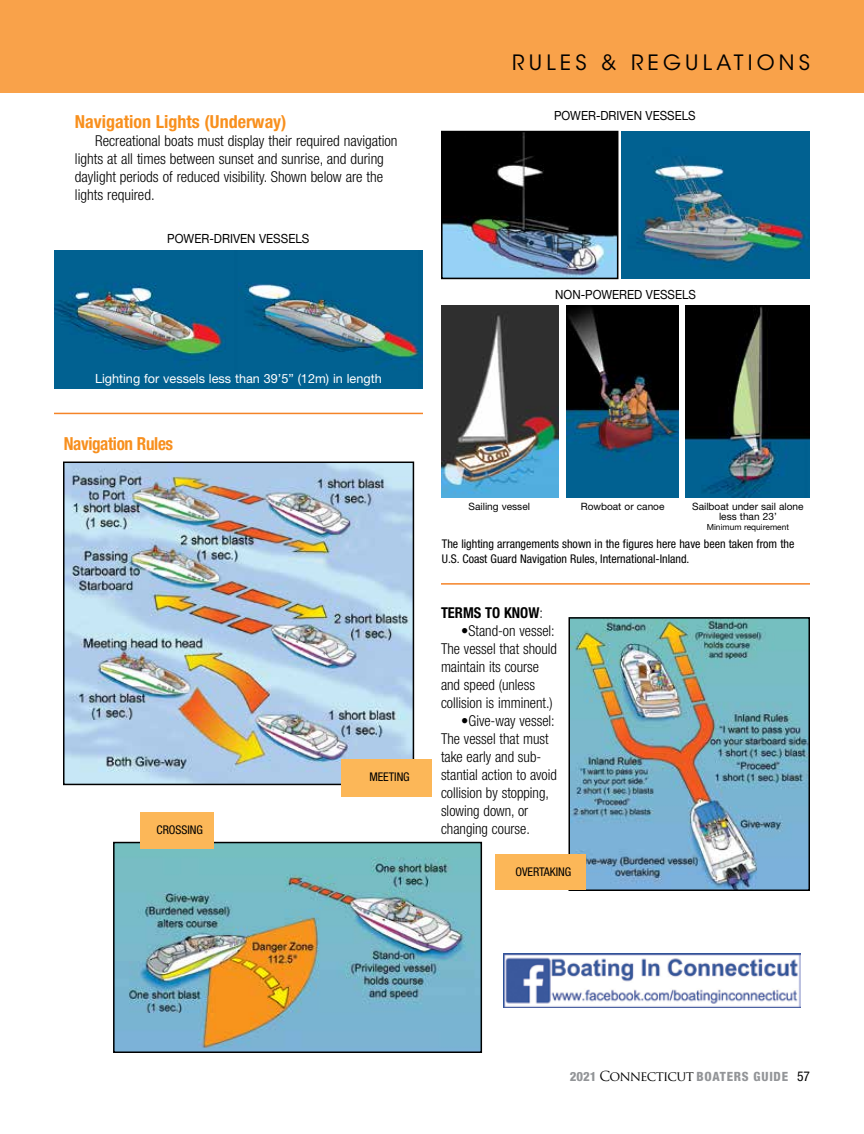
<style>
.page{position:relative;width:864px;height:1134px;background:#fff}
.page>*{position:absolute;margin:0;border:0;box-sizing:border-box;transform-origin:0 0}
.t1{font:21px "ITC Avant Garde Std";letter-spacing:.2em;color:#000}
.t2{font:700 condensed 18px "Helvetica Neue LT Std";color:#f8901e}
.t3{font:700 condensed 18px "Helvetica Neue LT Std";letter-spacing:-.02em;color:#f78f1e;scale:.95 1}
.t4{font:300 condensed 15px/18px "Helvetica Neue LT Std";color:#000}
.t5{font:700 condensed 15px "Helvetica Neue LT Std";color:#000}
.t6{font:800 condensed 12.75px "Helvetica Neue LT Std";letter-spacing:.06em;color:#939598}
.t7{font:12.6px "Helvetica Neue LT Std";color:#000;scale:.92 1}
.t8{font:12.6px "Helvetica Neue LT Std";color:#fff}
.t9{font:condensed 12px/15px "Helvetica Neue LT Std";color:#000}
.t10{font:10.05px/10.1px "Helvetica Neue LT Std";color:#000;text-align:center}
.t11{font:8.4px "Helvetica Neue LT Std";color:#000}
.s1{font-weight:300}
.s2{font-family:"Trajan Pro";font-weight:400;font-stretch:normal;font-size:13.5px;color:#000}
.s3{font-weight:400;font-size:13.5px;color:#000}
</style>
<div class="page">
<img style="left:441px;top:305px;width:117px;height:193px">
<img style="left:566px;top:305px;width:112px;height:193px">
<img style="left:686px;top:305px;width:123px;height:193px">
<img style="left:621px;top:132px;width:188px;height:146px">
<img style="left:444px;top:134px;width:171px;height:142px">
<div style="left:441px;top:131px;width:177px;height:148px;border:2px solid #000"></div>
<img style="left:54px;top:250px;width:184px;height:138px">
<img style="left:238px;top:250px;width:185px;height:138px">
<img style="left:66px;top:465px;width:345px;height:317px">
<div style="left:63px;top:462px;width:351px;height:323px;border:2px solid #000"></div>
<img style="left:116px;top:845px;width:363px;height:205px">
<div style="left:113px;top:842px;width:369px;height:211px;border:2px solid #000"></div>
<img style="left:571px;top:620px;width:236px;height:268px">
<div style="left:568px;top:617px;width:242px;height:274px;border:2px solid #000"></div>
<div style="left:341px;top:759px;width:91px;height:37px;background:#fcb758"></div>
<div style="left:140px;top:812px;width:74px;height:36px;background:#fcb758"></div>
<div style="left:495px;top:854px;width:91px;height:36px;background:#fcb758"></div>
<div style="left:0;top:0;width:864px;height:93px;background:#f9a24a"></div>
<hr style="left:54px;top:413px;width:369px;height:1px;background:#f58427">
<hr style="left:441px;top:583px;width:369px;height:2px;background:#f58427">
<img style="left:503px;top:954px;width:297px;height:54px">
<p class="t2" style="left:75px;top:111px;width:213px">Navigation Lights (Underway)</p>
<p class="t4" style="left:75px;top:132px;width:324px;text-indent:20px">Recreational boats must display their required navigation lights at all times between sunset and sunrise, and during daylight periods of reduced visibility. Shown below are the lights required.</p>
<p class="t7" style="left:167px;top:231px;width:156px">POWER-DRIVEN VESSELS</p>
<p class="t8" style="left:95px;top:371px;width:288px">Lighting for vessels less than 39’5” (12m) in length</p>
<p class="t3" style="left:64px;top:432px;width:117px">Navigation Rules</p>
<p class="t9" style="left:157px;top:822px;width:48px">CROSSING</p>
<p class="t9" style="left:369px;top:770px;width:42px">MEETING</p>
<h1 class="t1" style="left:512px;top:49px;width:299px">RULES &amp; REGULATIONS</h1>
<p class="t7" style="left:554px;top:108px;width:156px">POWER-DRIVEN VESSELS</p>
<p class="t7" style="left:555px;top:287px;width:155px">NON-POWERED VESSELS</p>
<p class="t10" style="left:469px;top:501px;width:63px">Sailing vessel</p>
<p class="t10" style="left:581px;top:501px;width:85px">Rowboat or canoe</p>
<p class="t10" style="left:692px;top:501px;width:113px">Sailboat under sail alone less than 23’</p>
<p class="t11" style="left:707px;top:522px;width:84px">Minimum requirement</p>
<p class="t9" style="left:442px;top:536px;width:354px">The lighting arrangements shown in the figures here have been taken from the<br>U.S. Coast Guard Navigation Rules, International-Inland.</p>
<p class="t5" style="left:441px;top:604px;width:103px">TERMS TO KNOW<span class="s1">:</span></p>
<p class="t4" style="left:441px;top:622px;width:118px;text-indent:20px">•Stand-on vessel:<br>The vessel that should maintain its course and speed (unless collision is imminent.)</p>
<p class="t4" style="left:441px;top:712px;width:117px;text-indent:20px">•Give-way vessel:<br>The vessel that must take early and sub&shy;stantial action to avoid collision by stopping, slowing down, or changing course.</p>
<p class="t9" style="left:516px;top:864px;width:57px">OVERTAKING</p>
<p class="t6" style="left:570px;top:1068px;width:242px">2021 <span class="s2">CONNECTICUT</span> BOATERS GUIDE <span class="s3">57</span></p>
</div>
